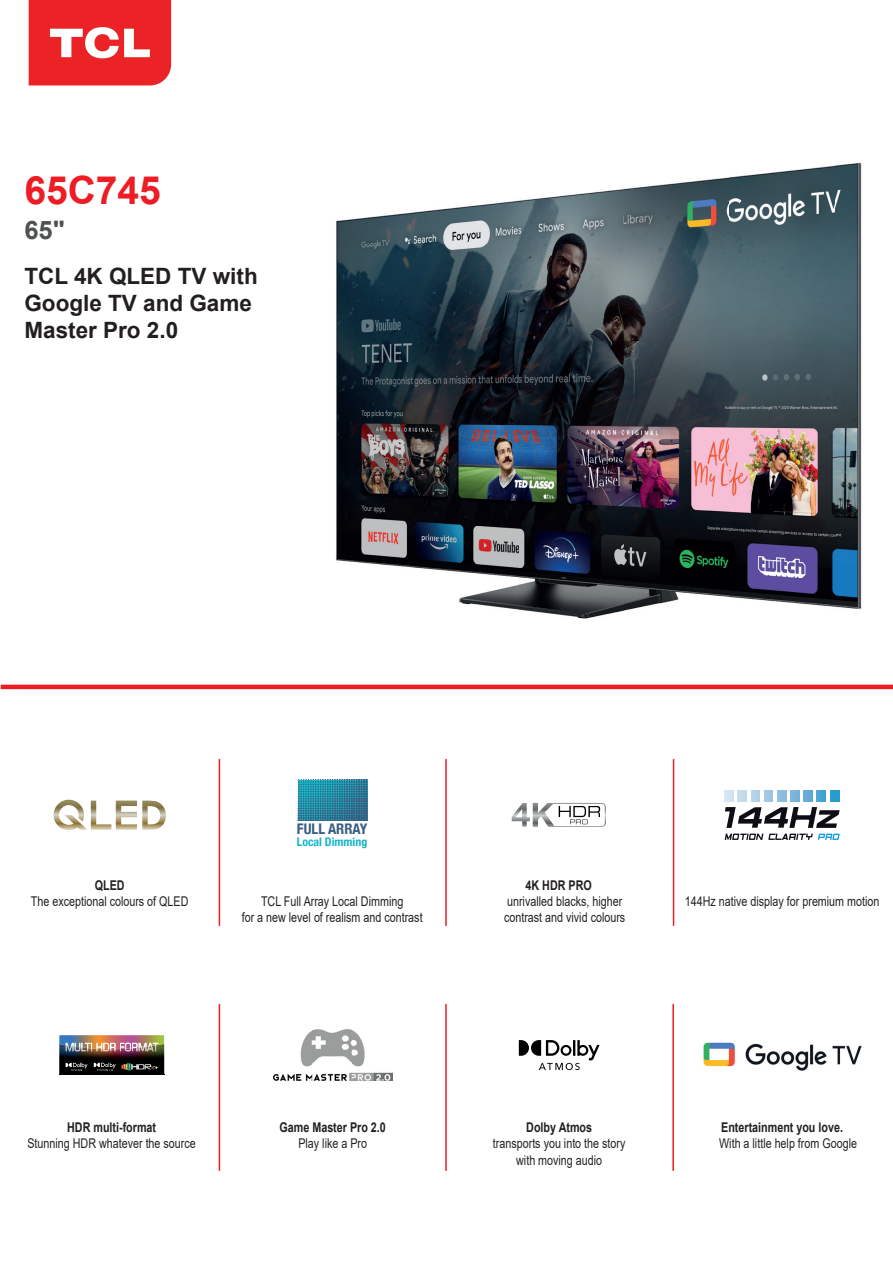
<style>
.page{position:relative;width:893px;height:1263px;background:#fff}
.page>*{position:absolute;margin:0;border:0;box-sizing:border-box;transform-origin:0 0}
.t1{font:700 39px "Arial";color:#ee1c25}
.t2{font:700 25.5px "Arial";color:#4f5252}
.t3{font:700 22.5px/27px "Arial";color:#231f20}
.t4{font:700 condensed 14.7px "Helvetica Neue";color:#385e80}
.t5{font:13.35px/16px "Arial";color:#231f20;text-align:center;scale:.8 1}
.t6{font:700 13.35px "Arial";color:#231f20;scale:.8 1}
.t7{font:700 condensed 11.85px "Helvetica Neue";color:#16b6c8}
</style>
<div class="page">
<img style="left:336px;top:162px;width:526px;height:457px">
<svg style="left:29px;top:0;width:142px;height:85px;background:#ee3f41"></svg>
<hr style="left:1px;top:685px;width:892px;height:4px;background:#ee1d23">
<hr style="left:219px;top:759px;width:1px;height:167px;background:#ee1d23">
<hr style="left:445px;top:759px;width:2px;height:167px;background:#ee1d23">
<hr style="left:673px;top:759px;width:1px;height:167px;background:#ee1d23">
<hr style="left:219px;top:1004px;width:1px;height:167px;background:#ee1d23">
<hr style="left:445px;top:1004px;width:2px;height:167px;background:#ee1d23">
<hr style="left:672px;top:1004px;width:2px;height:167px;background:#ee1d23">
<svg style="left:298px;top:779px;width:70px;height:41px;background:#2a859f"></svg>
<img style="left:703px;top:1042px;width:159px;height:29px">
<img style="left:273px;top:1029px;width:119px;height:52px">
<svg style="left:512px;top:803px;width:94px;height:24px"></svg>
<img style="left:59px;top:1051px;width:105px;height:24px">
<img style="left:59px;top:1035px;width:105px;height:16px">
<svg style="left:94px;top:1063px;width:22px;height:8px"></svg>
<svg style="left:66px;top:1063px;width:22px;height:8px"></svg>
<svg style="left:122px;top:1063px;width:36px;height:8px"></svg>
<svg style="left:519px;top:1040px;width:81px;height:30px"></svg>
<svg style="left:831px;top:790px;width:9px;height:11px"></svg>
<svg style="left:725px;top:790px;width:100px;height:11px"></svg>
<svg style="left:725px;top:834px;width:115px;height:6px"></svg>
<svg style="left:725px;top:807px;width:115px;height:21px"></svg>
<svg style="left:54px;top:800px;width:112px;height:30px"></svg>
<h1 class="t1" style="left:24px;top:163px;width:138px">65C745</h1>
<h2 class="t2" style="left:24px;top:212px;width:42px">65 "</h2>
<h3 class="t3" style="left:24px;top:263px;width:235px">TCL 4K QLED TV with<br>Google TV and Game<br>Master Pro 2.0</h3>
<p class="t4" style="left:297px;top:817px;width:72px">FULL ARRAY</p>
<p class="t7" style="left:297px;top:832px;width:72px">Local Dimming</p>
<p class="t6" style="left:95px;top:876px;width:39px">QLED</p>
<p class="t5" style="left:31px;top:893px;width:198px">The exceptional colours of QLED</p>
<p class="t5" style="left:242px;top:893px;width:228px">TCL Full Array Local Dimming<br>for a new level of realism and contrast</p>
<p class="t6" style="left:526px;top:876px;width:84px">4K HDR PRO</p>
<p class="t5" style="left:504px;top:893px;width:153px;text-align:left">unrivalled blacks, higher contrast and vivid colours</p>
<p class="t5" style="left:685px;top:893px;width:245px">144Hz native display for premium motion</p>
<p class="t6" style="left:67px;top:1118px;width:113px">HDR multi-format</p>
<p class="t5" style="left:27px;top:1136px;width:212px">Stunning HDR whatever the source</p>
<p class="t6" style="left:280px;top:1118px;width:134px">Game Master Pro 2.0</p>
<p class="t5" style="left:298px;top:1135px;width:87px">Play like a Pro</p>
<p class="t6" style="left:526px;top:1118px;width:84px">Dolby Atmos</p>
<p class="t5" style="left:493px;top:1135px;width:167px">transports you into the story with moving audio</p>
<p class="t6" style="left:721px;top:1118px;width:154px">Entertainment you love.</p>
<p class="t5" style="left:719px;top:1135px;width:174px">With a little help from Google</p>
</div>
